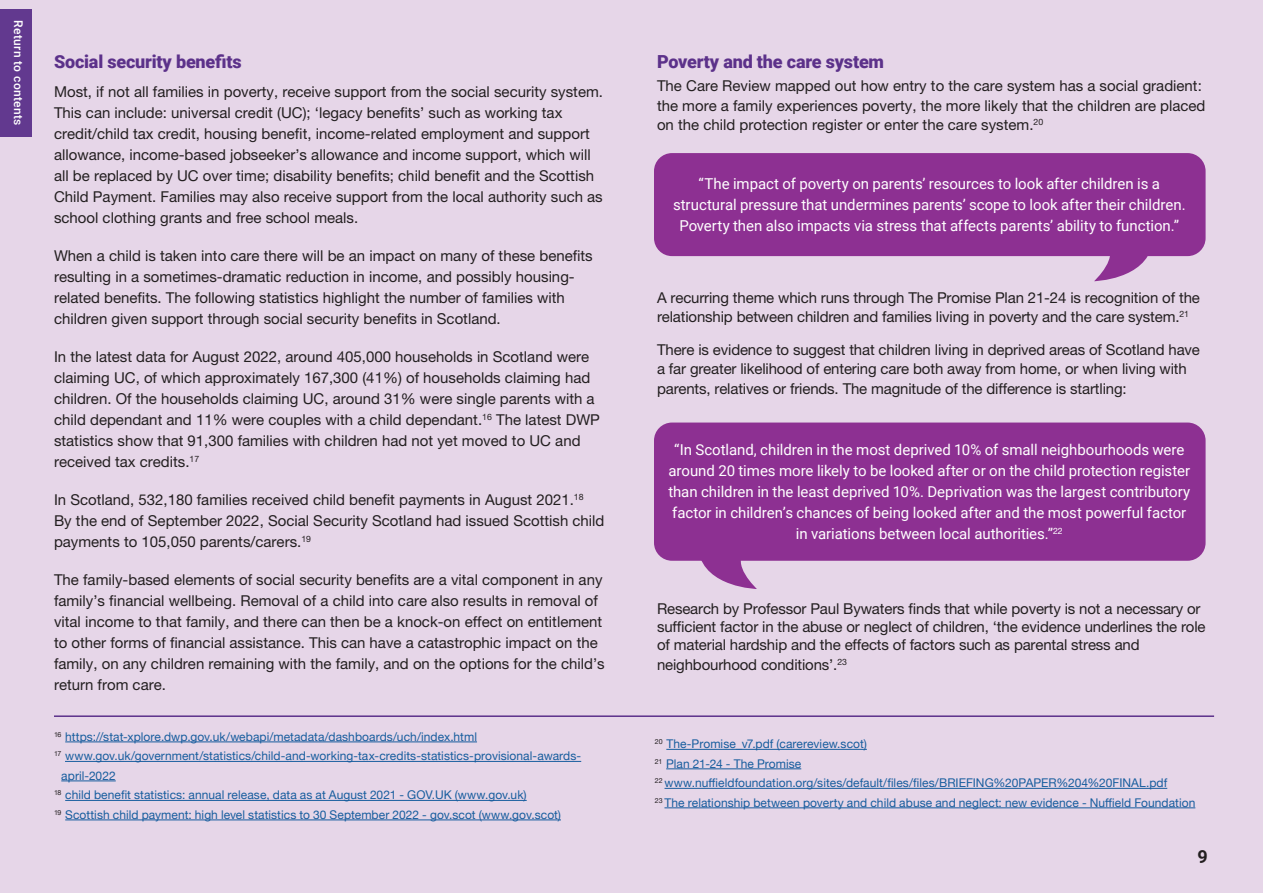
<style>
.page{position:relative;width:1263px;height:893px;background:#e6d6e8}
.page>*{position:absolute;margin:0;border:0;box-sizing:border-box;transform-origin:0 0}
.t1{font:900 18px "Roboto";letter-spacing:-.01em;color:#5c318a}
.t2{font:700 18px "Roboto";color:#231f20}
.t3{font:15px/21px "Helvetica Neue LT Pro";color:#231f20}
.t4{font:15px/21px "Roboto";letter-spacing:-.005em;color:#fff;text-align:center}
.t5{font:12px/19.5px "Helvetica Neue";letter-spacing:.005em;color:#175d9e}
.t6{font:500 12px "Roboto";letter-spacing:.03em;color:#fff}
</style>
<div class="page">
<div style="left:654px;top:153px;width:551px;height:103px;background:#8d3092;border-radius:18px"></div>
<div style="left:654px;top:423px;width:551px;height:138px;background:#8d3092;border-radius:18px"></div>
<hr style="left:65px;top:742px;width:412px;height:1px;background:#175d9e">
<hr style="left:65px;top:761px;width:516px;height:1px;background:#175d9e">
<hr style="left:61px;top:781px;width:55px;height:1px;background:#175d9e">
<hr style="left:65px;top:800px;width:462px;height:1px;background:#175d9e">
<hr style="left:65px;top:820px;width:496px;height:1px;background:#175d9e">
<hr style="left:54px;top:715px;width:1160px;height:2px;background:#5c318a">
<hr style="left:666px;top:749px;width:201px;height:1px;background:#175d9e">
<hr style="left:666px;top:768px;width:135px;height:1px;background:#175d9e">
<hr style="left:664px;top:788px;width:503px;height:1px;background:#175d9e">
<hr style="left:664px;top:807px;width:531px;height:1px;background:#175d9e">
<svg style="left:1094px;top:256px;width:58px;height:25px"></svg>
<svg style="left:698px;top:560px;width:59px;height:29px"></svg>
<div style="left:0;top:10px;width:32px;height:127px;background:#62398f"></div>
<p class="t6" style="left:27px;top:20px;width:107px;rotate:90deg">Return to contents</p>
<p class="t1" style="left:54px;top:48px;width:189px">Social security benefits</p>
<p class="t3" style="left:54px;top:81px;width:550px">Most, if not all families in poverty, receive support from the social security system.<br>This can include: universal credit (UC); ‘legacy benefits’ such as working tax credit/child tax credit, housing benefit, income-related employment and support allowance, income-based jobseeker’s allowance and income support, which will all be replaced by UC over time; disability benefits; child benefit and the Scottish Child Payment. Families may also receive support from the local authority such as school clothing grants and free school meals.</p>
<p class="t3" style="left:54px;top:245px;width:540px">When a child is taken into care there will be an impact on many of these benefits resulting in a sometimes-dramatic reduction in income, and possibly housing&shy;related benefits. The following statistics highlight the number of families with children given support through social security benefits in Scotland.</p>
<p class="t3" style="left:54px;top:346px;width:547px">In the latest data for August 2022, around 405,000 households in Scotland were claiming UC, of which approximately 167,300 (41%) of households claiming had children. Of the households claiming UC, around 31% were single parents with a child dependant and 11% were couples with a child dependant.<sup>16</sup> The latest DWP statistics show that 91,300 families with children had not yet moved to UC and received tax credits.<sup>17</sup></p>
<p class="t3" style="left:54px;top:489px;width:552px">In Scotland, 532,180 families received child benefit payments in August 2021.<sup>18<br></sup>By the end of September 2022, Social Security Scotland had issued Scottish child payments to 105,050 parents/carers.<sup>19</sup></p>
<p class="t3" style="left:54px;top:569px;width:552px">The family-based elements of social security benefits are a vital component in any family’s financial wellbeing. Removal of a child into care also results in removal of vital income to that family, and there can then be a knock-on effect on entitlement to other forms of financial assistance. This can have a catastrophic impact on the family, on any children remaining with the family, and on the options for the child’s return from care.</p>
<p class="t5" style="left:54px;top:727px;width:424px"><sup>16</sup> https://stat-xplore.dwp.gov.uk/webapi/metadata/dashboards/uch/index.html</p>
<p class="t5" style="left:61px;top:747px;width:521px;text-indent:-7px"><sup>17</sup> www.gov.uk/government/statistics/child-and-working-tax-credits-statistics-provisional-awards&shy;april-2022</p>
<p class="t5" style="left:54px;top:786px;width:474px"><sup>18</sup> child benefit statistics: annual release, data as at August 2021 - GOV.UK (www.gov.uk)</p>
<p class="t5" style="left:54px;top:805px;width:508px"><sup>19</sup> Scottish child payment: high level statistics to 30 September 2022 - gov.scot (www.gov.scot)</p>
<p class="t1" style="left:657px;top:48px;width:229px">Poverty and the care system</p>
<p class="t3" style="left:657px;top:76px;width:550px;line-height:19.5px">The Care Review mapped out how entry to the care system has a social gradient: the more a family experiences poverty, the more likely that the children are placed on the child protection register or enter the care system.<sup>20</sup></p>
<p class="t4" style="left:673px;top:173px;width:514px">“The impact of poverty on parents’ resources to look after children is a structural pressure that undermines parents’ scope to look after their children.<br>Poverty then also impacts via stress that affects parents’ ability to function.”</p>
<p class="t3" style="left:657px;top:287px;width:544px;line-height:19.5px">A recurring theme which runs through The Promise Plan 21-24 is recognition of the relationship between children and families living in poverty and the care system.<sup>21</sup></p>
<p class="t3" style="left:657px;top:339px;width:544px;line-height:19.5px">There is evidence to suggest that children living in deprived areas of Scotland have a far greater likelihood of entering care both away from home, or when living with parents, relatives or friends. The magnitude of the difference is startling:</p>
<p class="t4" style="left:668px;top:439px;width:523px">“In Scotland, children in the most deprived 10% of small neighbourhoods were around 20 times more likely to be looked after or on the child protection register than children in the least deprived 10%. Deprivation was the largest contributory factor in children’s chances of being looked after and the most powerful factor in variations between local authorities.”<sup>22</sup></p>
<p class="t3" style="left:657px;top:599px;width:550px;line-height:18px">Research by Professor Paul Bywaters finds that while poverty is not a necessary or sufficient factor in the abuse or neglect of children, ‘the evidence underlines the role of material hardship and the effects of factors such as parental stress and</p>
<p class="t3" style="left:657px;top:653px;width:192px">neighbourhood conditions’.<sup>23</sup></p>
<p class="t5" style="left:655px;top:735px;width:213px"><sup>20</sup> The-Promise_v7.pdf (carereview.scot)</p>
<p class="t5" style="left:655px;top:754px;width:148px"><sup>21</sup> Plan 21-24 - The Promise</p>
<p class="t5" style="left:655px;top:774px;width:514px"><sup>22</sup> www.nuffieldfoundation.org/sites/default/files/files/BRIEFING%20PAPER%204%20FINAL.pdf</p>
<p class="t5" style="left:655px;top:793px;width:542px"><sup>23</sup> The relationship between poverty and child abuse and neglect: new evidence - Nuffield Foundation</p>
<p class="t2" style="left:1197px;top:844px;width:12px">9</p>
</div>
